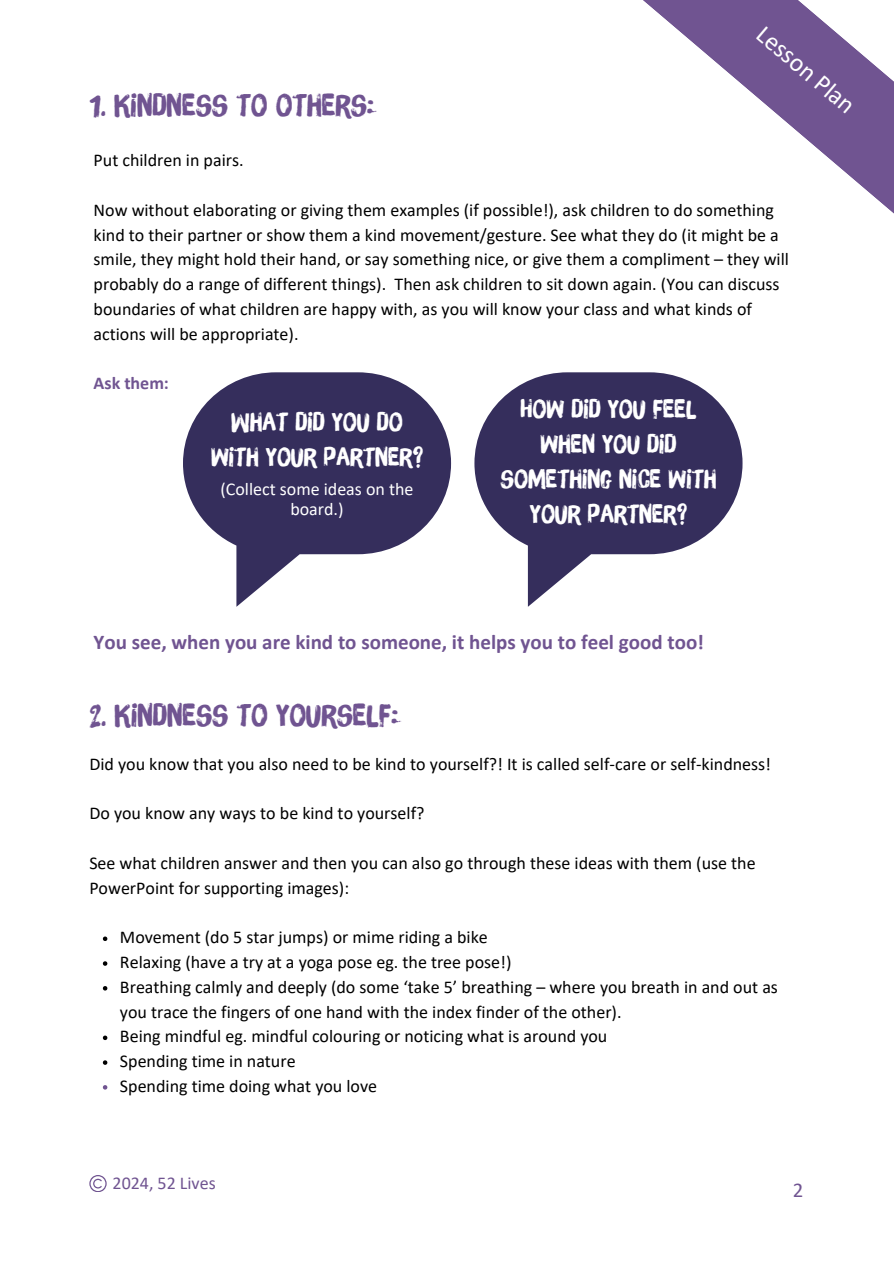
<style>
.page{position:relative;width:894px;height:1264px;background:#fff}
.page>*{position:absolute;margin:0;border:0;box-sizing:border-box;transform-origin:0 0}
.t1{font:30.3px "Brush Up";color:#705491}
.t2{font:25.5px/34.8px "Brush Up";color:#fff;text-align:center}
.t3{font:25.5px "Calibri";color:#fff}
.t4{font:700 21px "Calibri";color:#705491}
.t5{font:21px "Calibri";color:#705491}
.t6{font:18px/24.8px "Calibri";color:#000}
.t7{font:18px/19.2px "Calibri";color:#fff;text-align:center}
.t8{font:18px "Calibri";color:#705491}
.t9{font:700 18px "Calibri";color:#705491}
</style>
<div class="page">
<svg style="left:643px;top:0;width:250px;height:213px"></svg>
<svg style="left:89px;top:1175px;width:17px;height:16px"></svg>
<svg style="left:183px;top:372px;width:268px;height:182px;background:#534d74"></svg>
<svg style="left:474px;top:372px;width:268px;height:182px;background:#534d74"></svg>
<svg style="left:103px;top:936px;width:4px;height:5px"></svg>
<svg style="left:103px;top:961px;width:4px;height:4px"></svg>
<svg style="left:103px;top:986px;width:4px;height:4px"></svg>
<svg style="left:103px;top:1035px;width:4px;height:5px"></svg>
<svg style="left:103px;top:1060px;width:4px;height:4px"></svg>
<svg style="left:103px;top:1085px;width:4px;height:4px"></svg>
<p class="t1" style="left:89px;top:91px;width:288px">1. KINDNESS TO OTHERS:</p>
<h3 class="t3" style="left:766px;top:22px;width:122px;rotate:40deg">Lesson Plan</h3>
<h5 class="t6" style="left:94px;top:149px;width:151px">Put children in pairs.</h5>
<h2 class="t6" style="left:94px;top:199px;width:696px">Now without elaborating or giving them examples (if possible!), ask children to do something kind to their partner or show them a kind movement/gesture. See what they do (it might be a smile, they might hold their hand, or say something nice, or give them a compliment – they will probably do a range of different things). Then ask children to sit down again. (You can discuss boundaries of what children are happy with, as you will know your class and what kinds of actions will be appropriate).</h2>
<p class="t9" style="left:94px;top:376px;width:77px">Ask them:</p>
<h2 class="t2" style="left:211px;top:406px;width:213px">WHAT DID YOU DO<br>WITH YOUR PARTNER?</h2>
<h4 class="t7" style="left:220px;top:481px;width:194px">(Collect some ideas on the board.)</h4>
<h1 class="t2" style="left:500px;top:393px;width:217px">HOW DID YOU FEEL<br>WHEN YOU DID<br>SOMETHING NICE WITH<br>YOUR PARTNER?</h1>
<p class="t4" style="left:94px;top:633px;width:612px">You see, when you are kind to someone, it helps you to feel good too!</p>
<p class="t1" style="left:89px;top:702px;width:312px">2. KINDNESS TO YOURSELF:</p>
<p class="t6" style="left:89px;top:753px;width:683px">Did you know that you also need to be kind to yourself?! It is called self-care or self-kindness!</p>
<p class="t6" style="left:89px;top:802px;width:336px">Do you know any ways to be kind to yourself?</p>
<p class="t6" style="left:89px;top:852px;width:667px">See what children answer and then you can also go through these ideas with them (use the<br>PowerPoint for supporting images):</p>
<p class="t6" style="left:120px;top:926px;width:369px">Movement (do 5 star jumps) or mime riding a bike</p>
<p class="t6" style="left:120px;top:951px;width:393px">Relaxing (have a try at a yoga pose eg. the tree pose!)</p>
<p class="t6" style="left:120px;top:975px;width:659px">Breathing calmly and deeply (do some ‘take 5’ breathing – where you breath in and out as you trace the fingers of one hand with the index finder of the other).</p>
<p class="t6" style="left:120px;top:1025px;width:489px">Being mindful eg. mindful colouring or noticing what is around you</p>
<p class="t6" style="left:120px;top:1050px;width:177px">Spending time in nature</p>
<p class="t6" style="left:120px;top:1074px;width:259px">Spending time doing what you love</p>
<h1 class="t8" style="left:113px;top:1175px;width:105px">2024, 52 Lives</h1>
<p class="t5" style="left:792px;top:1180px;width:12px">2</p>
</div>
